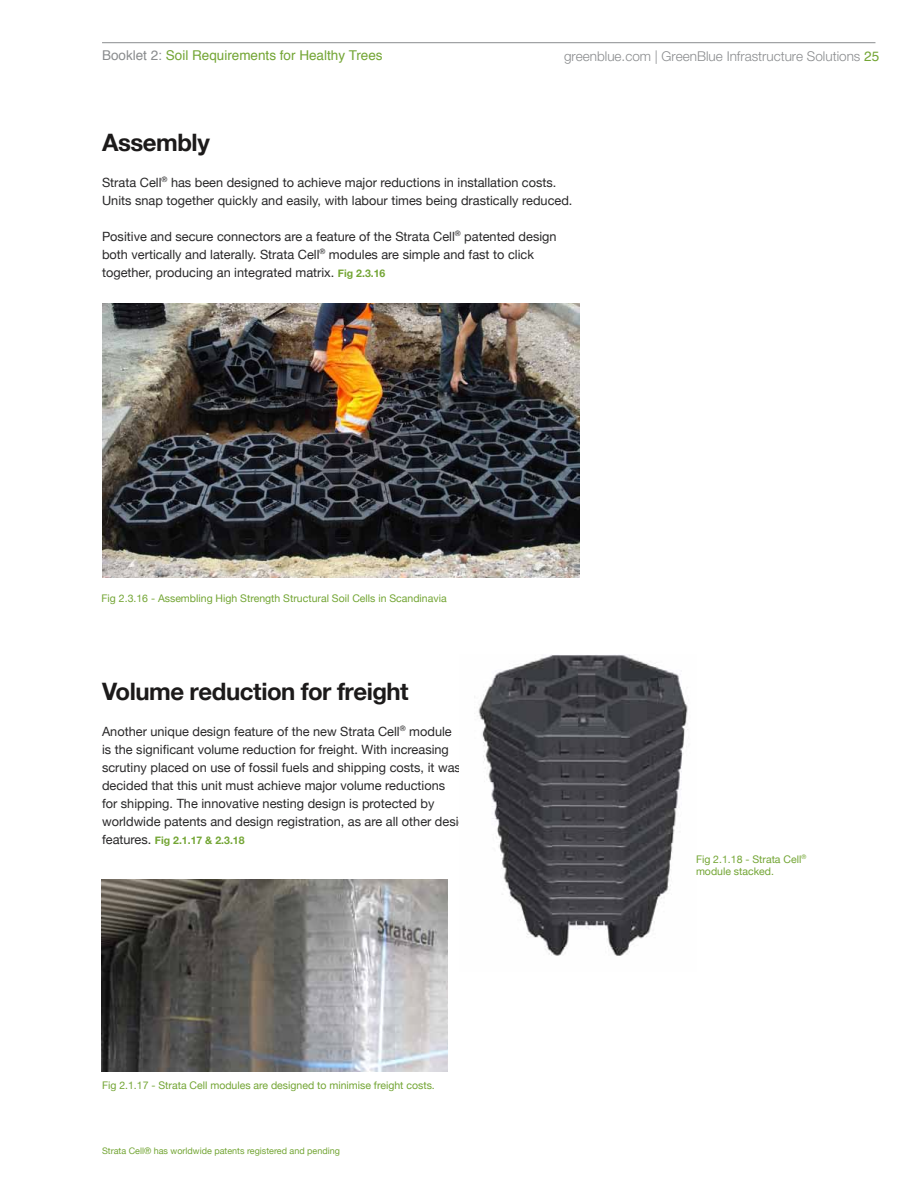
<style>
.page{position:relative;width:918px;height:1188px;background:#fff}
.page>*{position:absolute;margin:0;border:0;box-sizing:border-box;transform-origin:0 0}
.t1{font:700 24px "Helvetica Neue";letter-spacing:-.02em;color:#1c1a1a}
.t2{font:300 13.5px "Helvetica Neue LT Std";color:#8a8c8e}
.t3{font:13.5px "Helvetica";color:#73a534}
.t4{font:12.75px/18px "Helvetica Neue";color:#292829}
.t5{font:10.5px/12.6px "Helvetica Neue";color:#73a534}
.t6{font:700 10.5px "Helvetica Neue";color:#73a534}
.t7{font:9px "Helvetica Neue";color:#73a534}
.s1{color:#8a8c8e}
.s2{font-family:"Helvetica";font-weight:400;color:#73a534}
.s3{font-weight:700;font-size:10.5px;color:#73a534}
.s4{font-weight:400;font-size:12.75px;color:#292829}
</style>
<div class="page">
<hr style="left:102px;top:42px;width:773px;height:1px;background:#8a8c8e">
<img style="left:102px;top:304px;width:477px;height:274px">
<img style="left:474px;top:655px;width:214px;height:301px">
<img style="left:102px;top:880px;width:346px;height:192px">
<p class="t3" style="left:102px;top:45px;width:282px"><span class="s1">Booklet 2:</span> Soil Requirements for Healthy Trees</p>
<p class="t2" style="left:564px;top:48px;width:317px">greenblue.com | GreenBlue Infrastructure Solutions <span class="s2">25</span></p>
<h1 class="t1" style="left:102px;top:120px;width:110px">Assembly</h1>
<p class="t4" style="left:102px;top:172px;width:472px">Strata Cell<sup>®</sup> has been designed to achieve major reductions in installation costs.<br>Units snap together quickly and easily, with labour times being drastically reduced.</p>
<p class="t4" style="left:102px;top:226px;width:456px">Positive and secure connectors are a feature of the Strata Cell<sup>®</sup> patented design both vertically and laterally. Strata Cell<sup>®</sup> modules are simple and fast to click together, producing an integrated matrix. <span class="s3">Fig 2.3.16</span></p>
<p class="t5" style="left:102px;top:591px;width:347px">Fig 2.3.16 - Assembling High Strength Structural Soil Cells in Scandinavia</p>
<h1 class="t1" style="left:102px;top:669px;width:308px">Volume reduction for freight</h1>
<p class="t4" style="left:102px;top:721px;width:372px">Another unique design feature of the new Strata Cell<sup>®</sup> module<br>is the significant volume reduction for freight. With increasing scrutiny placed on use of fossil fuels and shipping costs, it was decided that this unit must achieve major volume reductions<br>for shipping. The innovative nesting design is protected by worldwide patents and design registration, as are all other design</p>
<p class="t6" style="left:102px;top:830px;width:144px"><span class="s4">features.</span> Fig 2.1.17 &amp; 2.3.18</p>
<p class="t5" style="left:102px;top:1078px;width:334px">Fig 2.1.17 - Strata Cell modules are designed to minimise freight costs.</p>
<p class="t7" style="left:102px;top:1143px;width:239px">Strata Cell® has worldwide patents registered and pending</p>
<p class="t5" style="left:696px;top:852px;width:112px">Fig 2.1.18 - Strata Cell<sup>® </sup>module stacked.</p>
</div>
